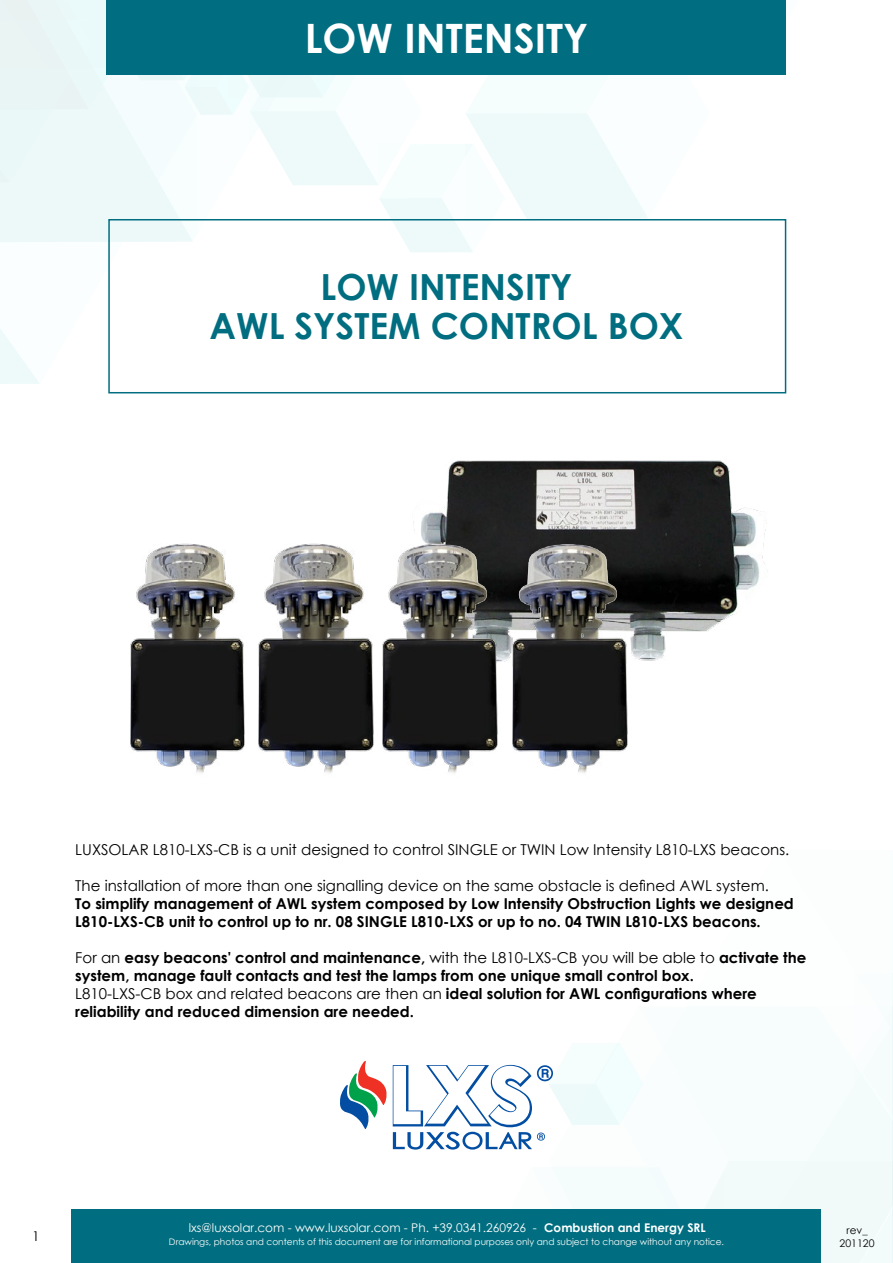
<style>
.page{position:relative;width:893px;height:1263px;background:#fff}
.page>*{position:absolute;margin:0;border:0;box-sizing:border-box;transform-origin:0 0}
.t1{font:700 40.5px "Century Gothic";color:#fff}
.t2{font:700 36px/39px "Century Gothic";color:#006e80;text-align:center}
.t3{font:700 15px/18px "Century Gothic";color:#000}
.t4{font:15px "Century Gothic";color:#000}
.t5{font:13.5px "Century Gothic";color:#000}
.t6{font:12px "Century Gothic";color:#fff}
.t7{font:10.5px/12.6px "Century Gothic";color:#000;text-align:center}
.t8{font:9px "Century Gothic";color:#fff}
.s1{font-weight:400}
.s2{font-weight:700}
</style>
<div class="page">
<svg style="left:0;top:329px;width:40px;height:55px;fill:#effbfb"></svg>
<svg style="left:0;top:74px;width:787px;height:179px"></svg>
<svg style="left:0;top:0;width:355px;height:182px;fill:#edfaf9"></svg>
<div style="left:72px;top:1209px;width:749px;height:54px;background:#006e80"></div>
<div style="left:107px;top:0;width:679px;height:74px;background:#006e80"></div>
<div style="left:108px;top:219px;width:678px;height:174px;border:2px solid #006e80"></div>
<svg style="left:340px;top:973px;width:553px;height:290px"></svg>
<img style="left:413px;top:460px;width:355px;height:201px">
<img style="left:130px;top:543px;width:115px;height:230px">
<img style="left:258px;top:543px;width:116px;height:230px">
<img style="left:382px;top:532px;width:123px;height:241px">
<img style="left:507px;top:532px;width:128px;height:241px">
<h1 class="t1" style="left:305px;top:7px;width:285px">LOW INTENSITY</h1>
<h2 class="t2" style="left:210px;top:265px;width:475px">LOW INTENSITY<br>AWL SYSTEM CONTROL BOX</h2>
<p class="t4" style="left:75px;top:839px;width:715px">LUXSOLAR L810-LXS-CB is a unit designed to control SINGLE or TWIN Low Intensity L810-LXS beacons.</p>
<p class="t4" style="left:75px;top:875px;width:695px">The installation of more than one signalling device on the same obstacle is defined AWL system.</p>
<p class="t3" style="left:75px;top:894px;width:720px">To simplify management of AWL system composed by Low Intensity Obstruction Lights we designed<br>L810-LXS-CB unit to control up to nr. 08 SINGLE L810-LXS or up to no. 04 TWIN L810-LXS beacons.</p>
<p class="t3" style="left:75px;top:948px;width:733px"><span class="s1">For an</span> easy beacons' control and maintenance, <span class="s1">with the L810-LXS-CB you will be able to</span> activate the system, manage fault contacts and test the lamps from one unique small control box.<br><span class="s1">L810-LXS-CB box and related beacons are then an</span> ideal solution for AWL configurations where reliability and reduced dimension are needed.</p>
<p class="t6" style="left:189px;top:1219px;width:519px">lxs@luxsolar.com - www.luxsolar.com - Ph. +39.0341.260926 - <span class="s2">Combustion and Energy SRL</span></p>
<p class="t8" style="left:169px;top:1235px;width:557px">Drawings, photos and contents of this document are for informational purposes only and subject to change without any notice.</p>
<p class="t5" style="left:32px;top:1226px;width:9px">1</p>
<p class="t7" style="left:840px;top:1224px;width:36px">rev_<br>201120</p>
</div>
